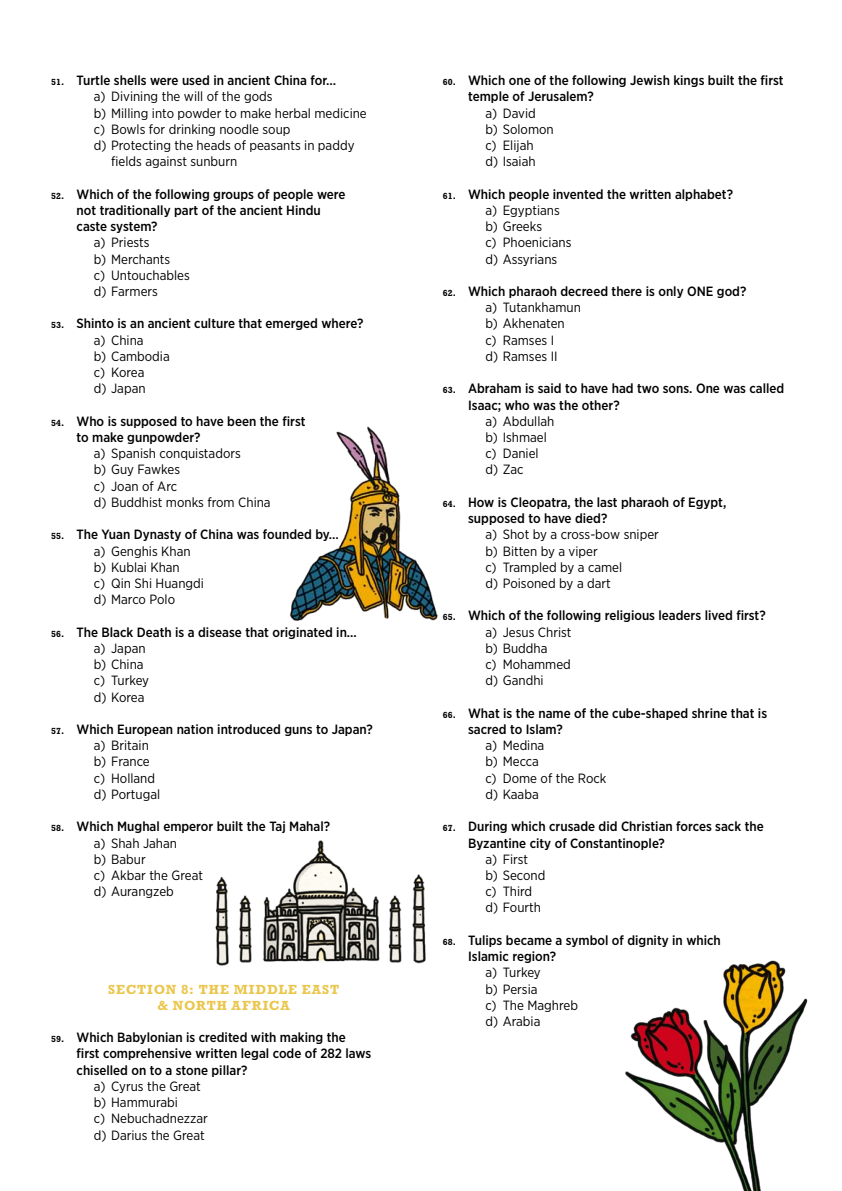
<style>
.page{position:relative;width:842px;height:1191px;background:#fff}
.page>*{position:absolute;margin:0;border:0;box-sizing:border-box;transform-origin:0 0}
.t1{font:500 13.4px/16.2px "Gotham Narrow";color:#000}
.t2{font:13.4px/16.2px "Gotham Narrow";color:#000}
.t3{font:700 13.4px/16.2px "Rockwell Std";letter-spacing:.07em;color:#ebc64c;text-align:center}
.s1{font-family:"Rockwell Std";font-weight:700;font-size:9px}
.s2{font-weight:400}
.s3{font-weight:500}
</style>
<div class="page">
<img style="left:289px;top:426px;width:149px;height:195px">
<img style="left:215px;top:840px;width:211px;height:126px">
<img style="left:625px;top:960px;width:183px;height:231px">
<p class="t1" style="left:51px;top:72px;width:287px"><span class="s1">51.</span> Turtle shells were used in ancient China for…</p>
<p class="t2" style="left:94px;top:88px;width:180px">a) Divining the will of the gods</p>
<p class="t2" style="left:94px;top:105px;width:275px">b) Milling into powder to make herbal medicine</p>
<p class="t2" style="left:94px;top:121px;width:198px">c) Bowls for drinking noodle soup</p>
<p class="t2" style="left:94px;top:137px;width:262px">d) Protecting the heads of peasants in paddy</p>
<p class="t2" style="left:111px;top:153px;width:128px">fields against sunburn</p>
<p class="t1" style="left:77px;top:186px;width:270px;text-indent:-25px"><span class="s1">52.</span> Which of the following groups of people were not traditionally part of the ancient Hindu caste system?</p>
<p class="t2" style="left:94px;top:234px;width:98px">a) Priests<br>b) Merchants<br>c) Untouchables d) Farmers</p>
<p class="t1" style="left:94px;top:315px;width:271px;text-indent:-43px"><span class="s1">53.</span> Shinto is an ancient culture that emerged where? <span class="s2">a) China<br>b) Cambodia<br>c) Korea<br>d) Japan</span></p>
<p class="t1" style="left:77px;top:413px;width:230px;text-indent:-25px"><span class="s1">54.</span> Who is supposed to have been the first to make gunpowder?</p>
<p class="t2" style="left:94px;top:445px;width:178px">a) Spanish conquistadors<br>b) Guy Fawkes<br>c) Joan of Arc<br>d) Buddhist monks from China</p>
<p class="t2" style="left:94px;top:526px;width:247px;text-indent:-43px"><span class="s1">55.</span> <span class="s3">The Yuan Dynasty of China was founded by… </span>a) Genghis Khan<br>b) Kublai Khan<br>c) Qin Shi Huangdi<br>d) Marco Polo</p>
<p class="t1" style="left:94px;top:623px;width:265px;text-indent:-43px"><span class="s1">56.</span> The Black Death is a disease that originated in... <span class="s2">a) Japan<br>b) China<br>c) Turkey<br>d) Korea</span></p>
<p class="t1" style="left:94px;top:721px;width:281px;text-indent:-43px"><span class="s1">57.</span> Which European nation introduced guns to Japan? <span class="s2">a) Britain<br>b) France<br>c) Holland<br>d) Portugal</span></p>
<p class="t2" style="left:94px;top:818px;width:238px;text-indent:-43px"><span class="s1">58.</span> <span class="s3">Which Mughal emperor built the Taj Mahal? </span>a) Shah Jahan<br>b) Babur<br>c) Akbar the Great<br>d) Aurangzeb</p>
<p class="t3" style="left:108px;top:980px;width:232px">SECTION 8: THE MIDDLE EAST &amp; NORTH AFRICA</p>
<p class="t1" style="left:77px;top:1029px;width:296px;text-indent:-25px"><span class="s1">59.</span> Which Babylonian is credited with making the first comprehensive written legal code of 282 laws chiselled on to a stone pillar?</p>
<p class="t2" style="left:94px;top:1078px;width:116px">a) Cyrus the Great b) Hammurabi<br>c) Nebuchadnezzar d) Darius the Great</p>
<p class="t1" style="left:468px;top:72px;width:317px;text-indent:-25px"><span class="s1">60.</span> Which one of the following Jewish kings built the first temple of Jerusalem?</p>
<p class="t2" style="left:485px;top:105px;width:70px">a) David<br>b) Solomon c) Elijah<br>d) Isaiah</p>
<p class="t2" style="left:485px;top:186px;width:249px;text-indent:-43px"><span class="s1">61.</span> <span class="s3">Which people invented the written alphabet? </span>a) Egyptians<br>b) Greeks<br>c) Phoenicians<br>d) Assyrians</p>
<p class="t2" style="left:485px;top:283px;width:263px;text-indent:-43px"><span class="s1">62.</span> <span class="s3">Which pharaoh decreed there is only ONE god? </span>a) Tutankhamun<br>b) Akhenaten<br>c) Ramses I<br>d) Ramses II</p>
<p class="t1" style="left:468px;top:380px;width:318px;text-indent:-25px"><span class="s1">63.</span> Abraham is said to have had two sons. One was called<br>Isaac; who was the other?</p>
<p class="t2" style="left:485px;top:413px;width:71px">a) Abdullah b) Ishmael c) Daniel d) Zac</p>
<p class="t1" style="left:468px;top:494px;width:260px;text-indent:-25px"><span class="s1">64.</span> How is Cleopatra, the last pharaoh of Egypt, supposed to have died?</p>
<p class="t2" style="left:485px;top:526px;width:175px">a) Shot by a cross-bow sniper b) Bitten by a viper<br>c) Trampled by a camel<br>d) Poisoned by a dart</p>
<p class="t1" style="left:485px;top:607px;width:282px;text-indent:-43px"><span class="s1">65.</span> Which of the following religious leaders lived first? <span class="s2">a) Jesus Christ<br>b) Buddha<br>c) Mohammed<br>d) Gandhi</span></p>
<p class="t1" style="left:468px;top:705px;width:300px;text-indent:-25px"><span class="s1">66.</span> What is the name of the cube-shaped shrine that is sacred to Islam?</p>
<p class="t2" style="left:485px;top:737px;width:123px">a) Medina<br>b) Mecca<br>c) Dome of the Rock d) Kaaba</p>
<p class="t1" style="left:468px;top:818px;width:297px;text-indent:-25px"><span class="s1">67.</span> During which crusade did Christian forces sack the<br>Byzantine city of Constantinople?</p>
<p class="t2" style="left:485px;top:851px;width:62px">a) First<br>b) Second c) Third d) Fourth</p>
<p class="t1" style="left:468px;top:932px;width:254px;text-indent:-25px"><span class="s1">68.</span> Tulips became a symbol of dignity in which<br>Islamic region?</p>
<p class="t2" style="left:485px;top:964px;width:94px">a) Turkey<br>b) Persia<br>c) The Maghreb d) Arabia</p>
</div>
